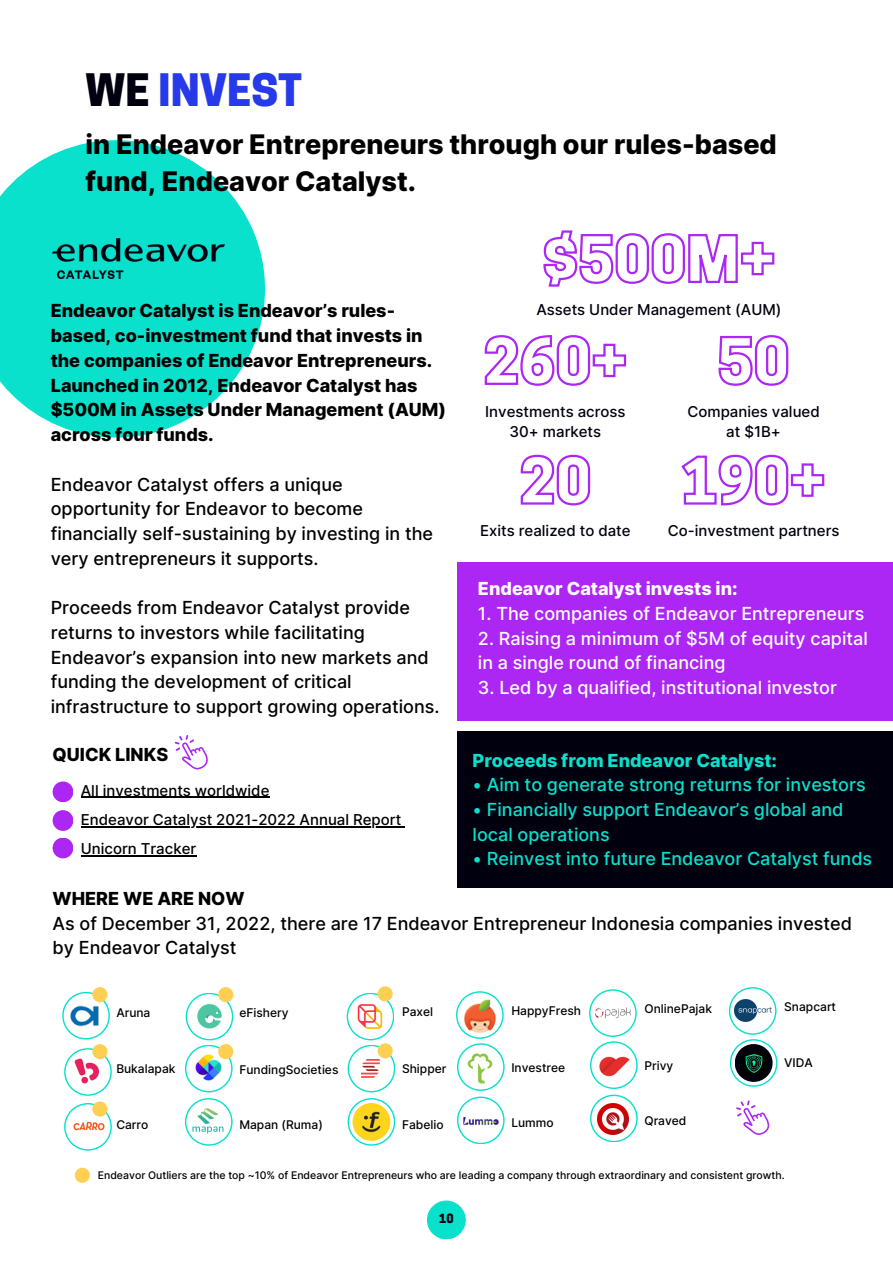
<style>
.page{position:relative;width:893px;height:1264px;background:#fff}
.page>*{position:absolute;margin:0;border:0;box-sizing:border-box;transform-origin:0 0}
.t1{font:800 42px "Cooper Hewitt";color:#273ae9}
.t2{font:800 27px/37px "Inter";color:#000}
.t3{font:500 18px/24.8px "Inter";color:#000}
.t4{font:800 18px/24.8px "Inter";color:#000}
.t5{font:500 18px/24.8px "Inter";color:#fff}
.t6{font:500 18px/24.8px "Inter";color:#09e1cd}
.t7{font:800 18px "Inter";color:#09e1cd}
.t8{font:800 18px "Inter";color:#fff}
.t9{font:500 15px/20.2px "Inter";color:#01000f;text-align:center}
.t10{font:500 15px/29.2px "Inter";color:#000}
.t11{font:500 12px "Inter";color:#000}
.t12{font:800 12px "Cooper Hewitt";color:#01000f}
.t13{font:500 10.5px "Inter";color:#000}
.s1{color:#01000f}
</style>
<div class="page">
<svg style="left:62px;top:991px;width:48px;height:48px"></svg>
<img style="left:70px;top:1003px;width:34px;height:26px">
<svg style="left:185px;top:993px;width:48px;height:95px"></svg>
<svg style="left:346px;top:992px;width:49px;height:100px"></svg>
<svg style="left:347px;top:1098px;width:48px;height:47px"></svg>
<img style="left:185px;top:1088px;width:48px;height:58px">
<svg style="left:64px;top:1102px;width:48px;height:48px"></svg>
<img style="left:82px;top:1044px;width:25px;height:52px">
<svg style="left:64px;top:1048px;width:48px;height:47px"></svg>
<img style="left:73px;top:1122px;width:32px;height:9px">
<img style="left:354px;top:999px;width:33px;height:34px">
<img style="left:361px;top:1059px;width:20px;height:21px">
<img style="left:352px;top:1102px;width:38px;height:38px;border-radius:50%">
<svg style="left:456px;top:991px;width:48px;height:99px"></svg>
<svg style="left:457px;top:1096px;width:47px;height:48px"></svg>
<svg style="left:590px;top:1094px;width:47px;height:48px"></svg>
<svg style="left:589px;top:989px;width:48px;height:99px"></svg>
<svg style="left:729px;top:987px;width:48px;height:99px"></svg>
<div style="left:92px;top:987px;width:15px;height:15px;background:#ffcf53;border-radius:50%"></div>
<div style="left:92px;top:1044px;width:15px;height:15px;background:#ffcf53;border-radius:50%"></div>
<div style="left:92px;top:1101px;width:15px;height:15px;background:#ffcf53;border-radius:50%"></div>
<div style="left:218px;top:987px;width:15px;height:15px;background:#ffcf53;border-radius:50%"></div>
<div style="left:218px;top:1044px;width:15px;height:15px;background:#ffcf53;border-radius:50%"></div>
<div style="left:377px;top:986px;width:15px;height:15px;background:#ffcf53;border-radius:50%"></div>
<div style="left:377px;top:1043px;width:15px;height:15px;background:#ffcf53;border-radius:50%"></div>
<div style="left:75px;top:1167px;width:15px;height:15px;background:#ffcf53;border-radius:50%"></div>
<div style="left:457px;top:561px;width:435px;height:159px;background:#ac27f4"></div>
<div style="left:53px;top:781px;width:20px;height:21px;background:#ac27f4;border-radius:50%"></div>
<svg style="left:174px;top:735px;width:34px;height:34px"></svg>
<div style="left:53px;top:810px;width:20px;height:21px;background:#ac27f4;border-radius:50%"></div>
<div style="left:53px;top:837px;width:20px;height:21px;background:#ac27f4;border-radius:50%"></div>
<div style="left:457px;top:730px;width:435px;height:157px;background:#01000f"></div>
<svg style="left:736px;top:1100px;width:33px;height:35px"></svg>
<div style="left:427px;top:1200px;width:38px;height:39px;background:#09e1cd;border-radius:50%"></div>
<svg style="left:0;top:140px;width:265px;height:297px;fill:#09e1cd"></svg>
<img style="left:53px;top:239px;width:172px;height:39px">
<svg style="left:543px;top:230px;width:232px;height:57px"></svg>
<svg style="left:484px;top:335px;width:143px;height:51px"></svg>
<svg style="left:718px;top:335px;width:71px;height:51px"></svg>
<svg style="left:520px;top:454px;width:71px;height:52px"></svg>
<svg style="left:681px;top:454px;width:144px;height:52px"></svg>
<hr style="left:81px;top:797px;width:188px;height:1px;background:#000">
<hr style="left:81px;top:826px;width:320px;height:1px;background:#000">
<hr style="left:81px;top:855px;width:115px;height:1px;background:#000">
<h1 class="t1" style="left:86px;top:74px;width:218px"><span class="s1">WE</span> INVEST</h1>
<h2 class="t2" style="left:86px;top:126px;width:692px">in Endeavor Entrepreneurs through our rules-based fund, Endeavor Catalyst.</h2>
<p class="t4" style="left:51px;top:298px;width:397px">Endeavor Catalyst is Endeavor’s rules&shy;based, co-investment fund that invests in the companies of Endeavor Entrepreneurs.<br>Launched in 2012, Endeavor Catalyst has $500M in Assets Under Management (AUM) across four funds.</p>
<p class="t3" style="left:51px;top:471px;width:384px">Endeavor Catalyst offers a unique opportunity for Endeavor to become financially self-sustaining by investing in the very entrepreneurs it supports.</p>
<p class="t3" style="left:51px;top:595px;width:390px">Proceeds from Endeavor Catalyst provide returns to investors while facilitating Endeavor’s expansion into new markets and funding the development of critical infrastructure to support growing operations.</p>
<p class="t4" style="left:53px;top:741px;width:117px">QUICK LINKS</p>
<p class="t10" style="left:81px;top:775px;width:322px">All investments worldwide<br>Endeavor Catalyst 2021-2022 Annual Report<br>Unicorn Tracker</p>
<p class="t9" style="left:536px;top:299px;width:247px">Assets Under Management (AUM)</p>
<p class="t9" style="left:485px;top:401px;width:142px">Investments across<br>30+ markets</p>
<p class="t9" style="left:687px;top:401px;width:134px">Companies valued at $1B+</p>
<p class="t9" style="left:480px;top:520px;width:152px">Exits realized to date</p>
<p class="t9" style="left:667px;top:520px;width:173px">Co-investment partners</p>
<p class="t8" style="left:478px;top:577px;width:261px">Endeavor Catalyst invests in:</p>
<p class="t5" style="left:478px;top:601px;width:388px">1. The companies of Endeavor Entrepreneurs</p>
<p class="t5" style="left:478px;top:625px;width:391px">2. Raising a minimum of $5M of equity capital in a single round of financing</p>
<p class="t5" style="left:478px;top:675px;width:360px">3. Led by a qualified, institutional investor</p>
<p class="t7" style="left:472px;top:749px;width:306px">Proceeds from Endeavor Catalyst:</p>
<p class="t6" style="left:472px;top:772px;width:394px">• Aim to generate strong returns for investors</p>
<p class="t6" style="left:472px;top:797px;width:372px">• Financially support Endeavor’s global and local operations</p>
<p class="t6" style="left:472px;top:846px;width:401px">• Reinvest into future Endeavor Catalyst funds</p>
<p class="t4" style="left:53px;top:886px;width:193px">WHERE WE ARE NOW</p>
<p class="t3" style="left:53px;top:910px;width:801px">As of December 31, 2022, there are 17 Endeavor Entrepreneur Indonesia companies invested by Endeavor Catalyst</p>
<p class="t11" style="left:116px;top:1005px;width:36px">Aruna</p>
<p class="t11" style="left:239px;top:1005px;width:51px">eFishery</p>
<p class="t11" style="left:402px;top:1004px;width:33px">Paxel</p>
<p class="t11" style="left:511px;top:1003px;width:71px">HappyFresh</p>
<p class="t11" style="left:644px;top:1001px;width:69px">OnlinePajak</p>
<p class="t11" style="left:784px;top:999px;width:53px">Snapcart</p>
<p class="t11" style="left:116px;top:1061px;width:61px">Bukalapak</p>
<p class="t11" style="left:239px;top:1061px;width:101px">FundingSocieties</p>
<p class="t11" style="left:402px;top:1061px;width:46px">Shipper</p>
<p class="t11" style="left:511px;top:1059px;width:55px">Investree</p>
<p class="t11" style="left:644px;top:1057px;width:30px">Privy</p>
<p class="t11" style="left:784px;top:1055px;width:30px">VIDA</p>
<p class="t11" style="left:116px;top:1117px;width:34px">Carro</p>
<p class="t11" style="left:239px;top:1117px;width:85px">Mapan (Ruma)</p>
<p class="t11" style="left:402px;top:1117px;width:43px">Fabelio</p>
<p class="t11" style="left:511px;top:1115px;width:44px">Lummo</p>
<p class="t11" style="left:644px;top:1113px;width:43px">Qraved</p>
<p class="t13" style="left:98px;top:1168px;width:688px">Endeavor Outliers are the top ~10% of Endeavor Entrepreneurs who are leading a company through extraordinary and consistent growth.</p>
<p class="t12" style="left:439px;top:1213px;width:16px">10</p>
</div>
